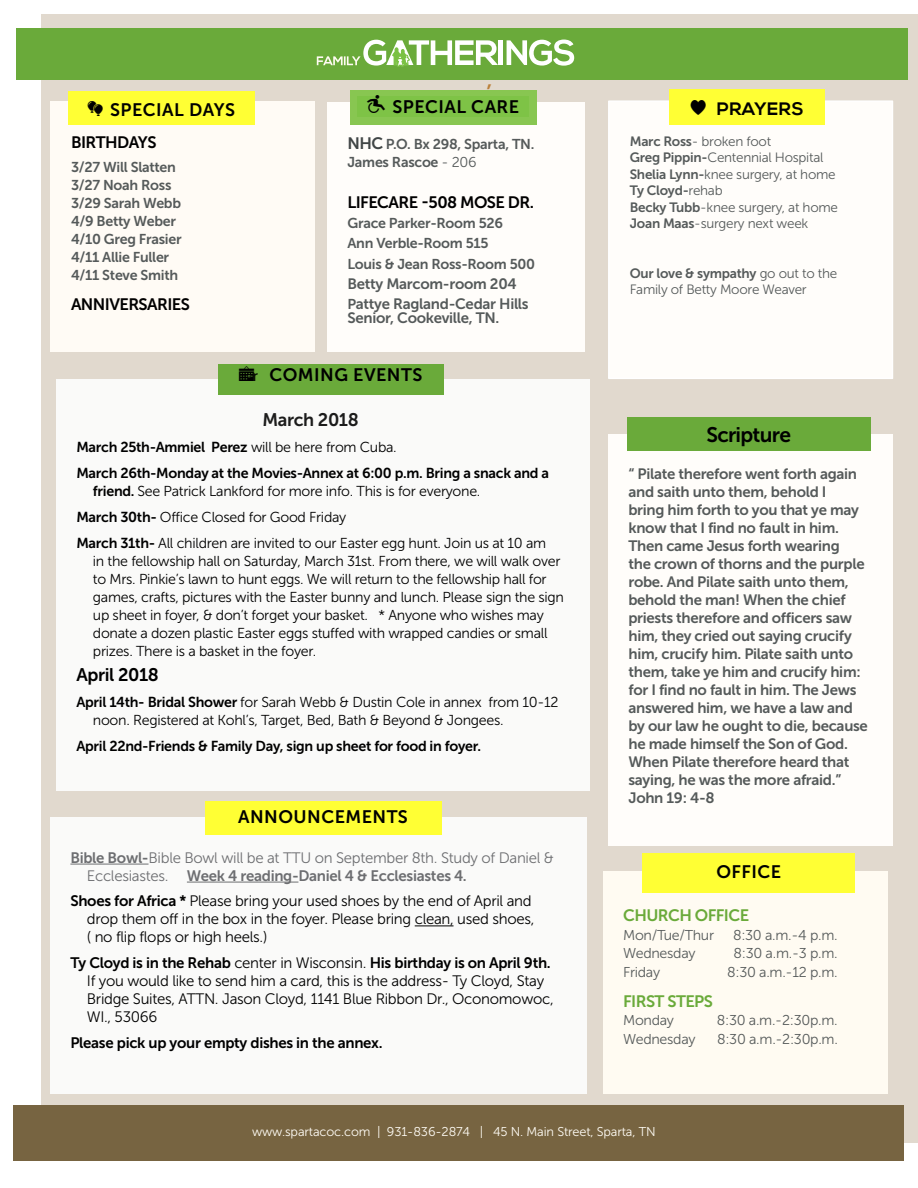
<style>
.page{position:relative;width:918px;height:1188px;background:#fff}
.page>*{position:absolute;margin:0;border:0;box-sizing:border-box;transform-origin:0 0}
.t1{font:21px "Museo Sans 700";letter-spacing:-.035em;color:#000}
.t2{font:21px "Museo Sans 700";color:#bb813b}
.t3{font:18.15px "Museo Sans 700";letter-spacing:-.02em;color:#1c1c1c}
.t4{font:18.15px "Museo Sans 700";letter-spacing:-.02em;color:#000}
.t5{font:18px "Museo Sans 700";letter-spacing:.025em;color:#000}
.t6{font:700 18px "Nexa";letter-spacing:.04em;color:#000}
.t7{font:16.5px "Museo Sans 700";letter-spacing:-.035em;color:#000}
.t8{font:16.5px "Museo Sans 700";letter-spacing:-.035em;color:#6aaa3a}
.t9{font:15.15px/18px "Museo Sans 300";letter-spacing:-.02em;color:#000}
.t10{font:15.15px "Museo Sans 700";letter-spacing:-.02em;color:#000}
.t11{font:15.15px "Museo Sans 300";letter-spacing:-.02em;color:#6d6e71}
.t12{font:15.15px "Museo Sans 700";letter-spacing:-.02em;color:#6d6e71}
.t13{font:15px/18px "Museo Sans 700";letter-spacing:-.02em;color:#555a5a}
.t14{font:14.4px/18px "Museo Sans 300";letter-spacing:-.02em;color:#000}
.t15{font:14.4px/25.8px "Museo Sans 700";letter-spacing:-.02em;color:#000}
.t16{font:14.25px/18px "Museo Sans 700";letter-spacing:-.02em;color:#555a5a}
.t17{font:14.25px "Museo Sans 300";letter-spacing:-.02em;color:#555a5a}
.t18{font:13.5px/16.5px "Museo Sans 300";letter-spacing:-.02em;color:#555a5a}
.t19{font:13.5px "Museo Sans 700";letter-spacing:-.02em;color:#555a5a}
.t20{font:12.75px "Museo Sans 300";letter-spacing:-.01em;color:#fffcf5}
.s1{font-size:16.5px;color:#404545}
.s2{font-family:"Museo Sans 300"}
.s3{font-size:14.25px}
.s4{font-family:"Museo Sans 700"}
</style>
<div class="page">
<div style="left:41px;top:14px;width:877px;height:1128px;background:#e1d9ce"></div>
<div style="left:609px;top:101px;width:283px;height:277px;background:#fffdfa"></div>
<div style="left:608px;top:100px;width:285px;height:279px;border:2px solid #fff"></div>
<div style="left:327px;top:103px;width:258px;height:249px;background:#fffdfa"></div>
<div style="left:51px;top:102px;width:264px;height:250px;background:#fffbf5"></div>
<div style="left:16px;top:28px;width:892px;height:52px;background:#6aaa3a"></div>
<div style="left:670px;top:90px;width:155px;height:35px;background:#ffff34"></div>
<div style="left:350px;top:90px;width:187px;height:35px;background:#88c651"></div>
<div style="left:68px;top:91px;width:187px;height:34px;background:#ffff34"></div>
<div style="left:14px;top:1106px;width:890px;height:55px;background:#776441"></div>
<div style="left:603px;top:872px;width:285px;height:222px;background:#fffbf2"></div>
<div style="left:357px;top:96px;width:172px;height:21px;background:#7ec346"></div>
<div style="left:50px;top:818px;width:536px;height:276px;background:#fafaf9"></div>
<hr style="left:70px;top:864px;width:79px;height:1px;background:#6d6e71">
<hr style="left:187px;top:882px;width:111px;height:1px;background:#6d6e71">
<hr style="left:415px;top:926px;width:39px;height:1px;background:#000">
<div style="left:205px;top:801px;width:236px;height:33px;background:#ffff34"></div>
<div style="left:608px;top:434px;width:285px;height:412px;background:#fffdfa"></div>
<div style="left:627px;top:418px;width:244px;height:33px;background:#6aaa3a"></div>
<div style="left:643px;top:853px;width:212px;height:40px;background:#ffff34"></div>
<div style="left:56px;top:379px;width:534px;height:412px;background:#fafaf9"></div>
<div style="left:218px;top:364px;width:225px;height:30px;background:#6aaa3a"></div>
<div style="left:498px;top:40px;width:5px;height:25px;background:#fff"></div>
<svg style="left:507px;top:40px;width:67px;height:26px"></svg>
<svg style="left:317px;top:40px;width:181px;height:26px"></svg>
<h1 class="t2" style="left:487px;top:68px;width:7px">,</h1>
<p class="t5" style="left:367px;top:96px;width:47px">● Special</p>
<p class="t5" style="left:471px;top:96px;width:37px">cAre</p>
<p class="t5" style="left:88px;top:99px;width:149px">●●□□■▲ SPECIAL DAYS</p>
<p class="t6" style="left:691px;top:98px;width:112px">▼ PRAYERS</p>
<p class="t7" style="left:71px;top:133px;width:21px">Birthdays</p>
<p class="t16" style="left:71px;top:158px;width:112px">3/27 Will Slatten<br>3/27 Noah Ross<br>3/29 Sarah Webb<br>4/9 Betty Weber<br>4/10 Greg Frasier<br>4/11 Allie Fuller<br>4/11 Steve Smith</p>
<p class="t7" style="left:71px;top:296px;width:11px">anniversaries</p>
<p class="t16" style="left:347px;top:134px;width:188px;line-height:18.8px"><span class="s1">n HC</span> P.O. Bx 298, Sparta, TN.<br>James Rascoe <span class="s2">- 206</span></p>
<p class="t7" style="left:347px;top:193px;width:138px">LIFECARE -508 Mose</p>
<p class="t7" style="left:508px;top:193px;width:28px">dr .</p>
<p class="t16" style="left:347px;top:213px;width:189px;line-height:20.2px">Grace Parker-Room 526<br>Ann Verble-Room 515<br>Louis &amp; Jean Ross-Room 500</p>
<p class="t13" style="left:347px;top:274px;width:183px;line-height:20.2px">Betty Marcom-room 204<br><span class="s3">P</span>attye Ragland-Cedar Hills</p>
<p class="t13" style="left:347px;top:309px;width:153px">Senior, Cookeville, TN.</p>
<p class="t5" style="left:239px;top:364px;width:45px">●■ coming</p>
<p class="t5" style="left:353px;top:364px;width:13px">events</p>
<p class="t3" style="left:262px;top:410px;width:98px">March 2018</p>
<p class="t15" style="left:76px;top:434px;width:474px">March 25th-Ammiel Perez <span class="s2">will be here from Cuba.<br></span>March 26th-Monday at the Movies-Annex at 6:00 p.m. Bring a snack and a</p>
<p class="t14" style="left:76px;top:478px;width:471px;line-height:25.8px;text-indent:17px"><span class="s4">friend.</span> See Patrick Lankford for more info. This is for everyone.<br><span class="s4">March 30th-</span> Office Closed for Good Friday<br><span class="s4">March 31th-</span> All children are invited to our Easter egg hunt. Join us at 10 am</p>
<p class="t14" style="left:93px;top:552px;width:473px">in the fellowship hall on Saturday, March 31st. From there, we will walk over to Mrs. Pinkie’s lawn to hunt eggs. We will return to the fellowship hall for games, crafts, pictures with the Easter bunny and lunch. Please sign the sign up sheet in foyer, &amp; don’t forget your basket. * Anyone who wishes may donate a dozen plastic Easter eggs stuffed with wrapped candies or small prizes. There is a basket in the foyer.</p>
<p class="t4" style="left:76px;top:665px;width:84px">April 2018</p>
<p class="t14" style="left:93px;top:693px;width:467px;text-indent:-17px"><span class="s4">April 14th- Bridal Shower</span> for Sarah Webb &amp; Dustin Cole in annex from 10-12 noon. Registered at Kohl’s, Target, Bed, Bath &amp; Beyond &amp; Jongees.</p>
<p class="t15" style="left:76px;top:733px;width:406px">April 22nd-Friends &amp; Family Day, sign up sheet for food in foyer.</p>
<p class="t5" style="left:238px;top:807px;width:171px">ANNOUNCEMENTS</p>
<p class="t11" style="left:70px;top:849px;width:485px"><span class="s4">Bible Bowl-</span>Bible Bowl will be at TTU on September 8th. Study of Daniel &amp;</p>
<p class="t12" style="left:87px;top:867px;width:381px"><span class="s2">Ecclesiastes.</span> Week 4 reading-Daniel 4 &amp; Ecclesiastes 4.</p>
<p class="t9" style="left:87px;top:892px;width:449px;text-indent:-16px"><span class="s4">Shoes for Africa *</span> Please bring your used shoes by the end of April and drop them off in the box in the foyer. Please bring clean, used shoes, ( no flip flops or high heels.)</p>
<p class="t10" style="left:70px;top:955px;width:482px">Ty Cloyd is in the Rehab <span class="s2">center in Wisconsin.</span> His birthday is on April 9th.</p>
<p class="t9" style="left:87px;top:972px;width:468px">If you would like to send him a card, this is the address- Ty Cloyd, Stay<br>Bridge Suites, ATTN. Jason Cloyd, 1141 Blue Ribbon Dr., Oconomowoc,<br>WI., 53066</p>
<p class="t10" style="left:70px;top:1034px;width:314px">Please pick up your empty dishes in the annex.</p>
<p class="t18" style="left:630px;top:133px;width:207px"><span class="s4">Marc Ross</span>- broken foot<br><span class="s4">Greg Pippin-</span>Centennial Hospital<br><span class="s4">Shelia Lynn-</span>knee surgery, at home</p>
<p class="t19" style="left:630px;top:183px;width:94px">Ty Cloyd-<span class="s2">rehab</span></p>
<p class="t18" style="left:630px;top:199px;width:210px"><span class="s4">Becky Tubb</span>-knee surgery, at home<br><span class="s4">Joan Maas</span>-surgery next week</p>
<p class="t19" style="left:630px;top:266px;width:209px">Our love &amp; sympathy <span class="s2">go out to the</span></p>
<p class="t18" style="left:630px;top:282px;width:178px">Family of Betty Moore Weaver</p>
<h1 class="t1" style="left:707px;top:423px;width:86px">Scripture</h1>
<p class="t13" style="left:628px;top:465px;width:241px">“ Pilate therefore went forth again and saith unto them, behold I<br>bring him forth to you that ye may know that I find no fault in him.<br>Then came Jesus forth wearing<br>the crown of thorns and the purple robe. And Pilate saith unto them, behold the man! When the chief priests therefore and officers saw him, they cried out saying crucify him, crucify him. Pilate saith unto them, take ye him and crucify him: for I find no fault in him. The Jews answered him, we have a law and by our law he ought to die, because he made himself the Son of God.<br>When Pilate therefore heard that saying, he was the more afraid.”<br>John 19: 4-8</p>
<p class="t5" style="left:716px;top:862px;width:26px">Office</p>
<p class="t8" style="left:623px;top:906px;width:24px">Church</p>
<p class="t8" style="left:695px;top:906px;width:10px">office</p>
<p class="t17" style="left:623px;top:927px;width:92px">Mon/Tue/Thur</p>
<p class="t17" style="left:733px;top:927px;width:106px">8:30 a.m.-4 p.m.</p>
<p class="t17" style="left:623px;top:946px;width:74px">Wednesday</p>
<p class="t17" style="left:734px;top:946px;width:106px">8:30 a.m.-3 p.m.</p>
<p class="t17" style="left:623px;top:964px;width:39px">Friday</p>
<p class="t17" style="left:727px;top:964px;width:112px">8:30 a.m.-12 p.m.</p>
<p class="t8" style="left:623px;top:992px;width:91px">f IRST sTEPS</p>
<p class="t17" style="left:623px;top:1013px;width:52px">Monday</p>
<p class="t17" style="left:717px;top:1013px;width:122px">8:30 a.m.-2:30p.m.</p>
<p class="t17" style="left:623px;top:1031px;width:74px">Wednesday</p>
<p class="t17" style="left:717px;top:1031px;width:122px">8:30 a.m.-2:30p.m.</p>
<p class="t20" style="left:252px;top:1125px;width:405px">www.spartacoc.com | 931-836-2874 | 45 N. Main Street, Sparta, TN</p>
</div>
